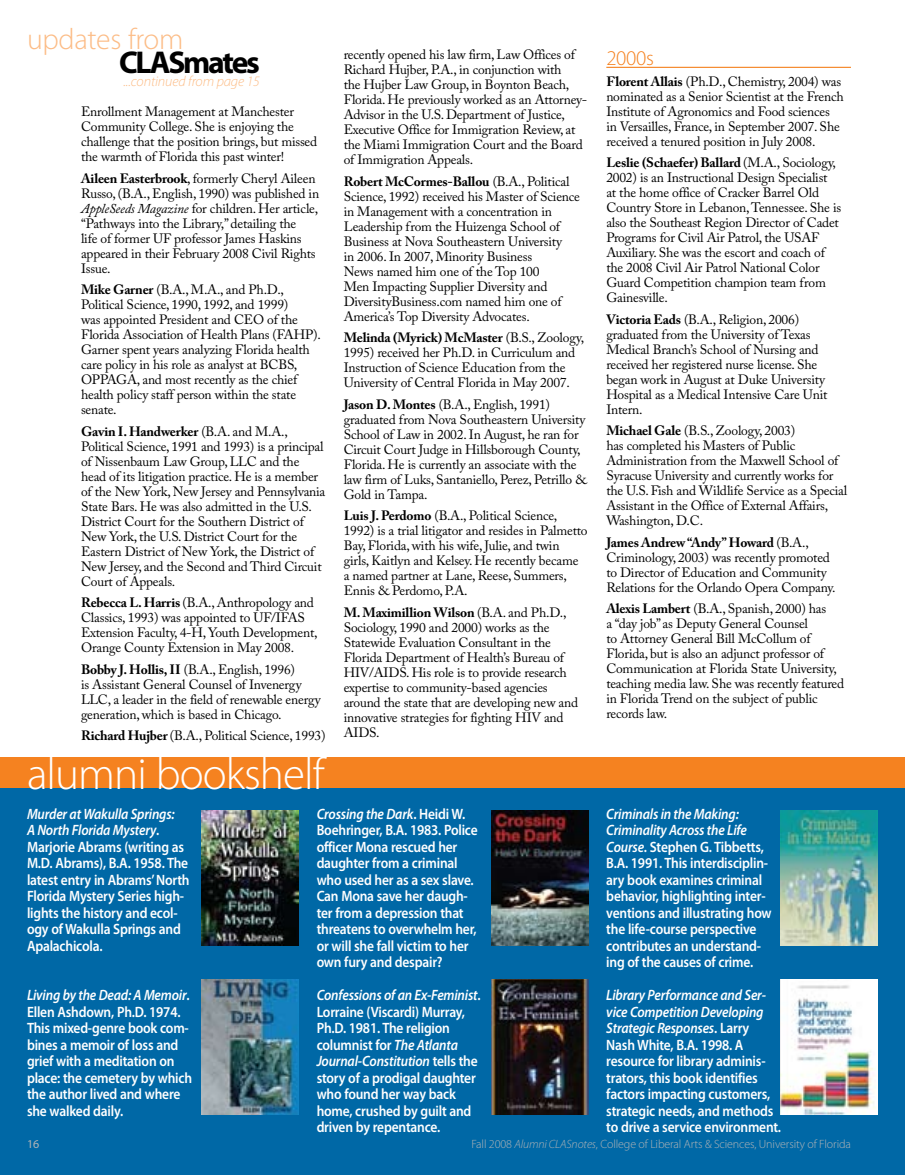
<style>
.page{position:relative;width:905px;height:1175px;background:#fff}
.page>*{position:absolute;margin:0;border:0;box-sizing:border-box;transform-origin:0 0}
.t1{font:300 45px "Myriad Pro";color:#fff}
.t2{font:700 31.65px "Myriad Pro";letter-spacing:-.07em;color:#000}
.t3{font:300 29.7px "Myriad Pro";color:#fcbc86}
.t4{font:300 21px "Myriad Pro";letter-spacing:-.015em;color:#f58220}
.t5{font:600 15px/16.5px "Myriad Pro";letter-spacing:-.015em;color:#fff;scale:.9 1}
.t6{font:italic 300 14.4px "Myriad Pro";letter-spacing:-.01em;color:#fcbc86}
.t7{font:13.5px/15px "Adobe Caslon Pro";letter-spacing:-.015em;color:#000}
.t8{font:300 12px "Myriad Pro";letter-spacing:-.01em;color:#b2b4b6}
.t9{font:12px "Myriad Pro";color:#b2b4b6}
.s1{font-weight:700}
.s2{font-style:italic}
</style>
<div class="page">
<div style="left:0;top:756px;width:904px;height:59px;background:#f58220"></div>
<div style="left:0;top:788px;width:904px;height:386px;background:#0068a6"></div>
<img style="left:201px;top:810px;width:98px;height:135px">
<img style="left:491px;top:810px;width:97px;height:135px">
<img style="left:780px;top:810px;width:98px;height:135px">
<img style="left:780px;top:979px;width:98px;height:135px">
<img style="left:491px;top:979px;width:97px;height:135px">
<img style="left:201px;top:979px;width:98px;height:135px">
<hr style="left:606px;top:67px;width:244px;height:1px;background:#f58220">
<h3 class="t3" style="left:27px;top:23px;width:158px">updates from</h3>
<h2 class="t2" style="left:119px;top:44px;width:142px">CLASmates</h2>
<p class="t6" style="left:123px;top:73px;width:138px">...continued from page 15</p>
<p class="t7" style="left:81px;top:104px;width:238px">Enrollment Management at Manchester Community College. She is enjoying the challenge that the position brings, but missed the warmth of Florida this past winter!</p>
<p class="t7" style="left:81px;top:171px;width:240px"><span class="s1">Aileen Easterbrook</span>, formerly Cheryl Aileen Russo, (B.A., English, 1990) was published in <span class="s2">AppleSeeds Magazine</span> for children. Her article, “Pathways into the Library,” detailing the<br>life of former UF professor James Haskins appeared in their February 2008 Civil Rights Issue.</p>
<p class="t7" style="left:81px;top:282px;width:241px"><span class="s1">Mike Garner</span> (B.A., M.A., and Ph.D., Political Science, 1990, 1992, and 1999)<br>was appointed President and CEO of the Florida Association of Health Plans (FAHP).<br>Garner spent years analyzing Florida health care policy in his role as analyst at BCBS, OPPAGA, and most recently as the chief health policy staff person within the state senate.</p>
<p class="t7" style="left:81px;top:424px;width:246px"><span class="s1">Gavin I. Handwerker</span> (B.A. and M.A., Political Science, 1991 and 1993) is a principal of Nissenbaum Law Group, LLC and the head of its litigation practice. He is a member of the New York, New Jersey and Pennsylvania State Bars. He was also admitted in the U.S.<br>District Court for the Southern District of New York, the U.S. District Court for the Eastern District of New York, the District of New Jersey, and the Second and Third Circuit Court of Appeals.</p>
<p class="t7" style="left:81px;top:595px;width:238px"><span class="s1">Rebecca L. Harris</span> (B.A., Anthropology and Classics, 1993) was appointed to UF/IFAS Extension Faculty, 4-H, Youth Development, Orange County Extension in May 2008.</p>
<p class="t7" style="left:81px;top:662px;width:241px"><span class="s1">Bobby J. Hollis, II</span> (B.A., English, 1996)<br>is Assistant General Counsel of Invenergy LLC, a leader in the field of renewable energy generation, which is based in Chicago.</p>
<p class="t7" style="left:81px;top:728px;width:246px"><span class="s1">Richard Hujber</span> (B.A., Political Science, 1993)</p>
<p class="t7" style="left:343px;top:47px;width:245px">recently opened his law firm, Law Offices of Richard Hujber, P.A., in conjunction with<br>the Hujber Law Group, in Boynton Beach, Florida. He previously worked as an Attorney-Advisor in the U.S. Department of Justice, Executive Office for Immigration Review, at the Miami Immigration Court and the Board of Immigration Appeals.</p>
<p class="t7" style="left:343px;top:174px;width:238px"><span class="s1">Robert McCormes-Ballou</span> (B.A., Political Science, 1992) received his Master of Science in Management with a concentration in Leadership from the Huizenga School of Business at Nova Southeastern University<br>in 2006. In 2007, Minority Business<br>News named him one of the Top 100<br>Men Impacting Supplier Diversity and DiversityBusiness.com named him one of America’s Top Diversity Advocates.</p>
<p class="t7" style="left:343px;top:330px;width:242px"><span class="s1">Melinda (Myrick) McMaster</span> (B.S., Zoology, 1995) received her Ph.D. in Curriculum and Instruction of Science Education from the University of Central Florida in May 2007.</p>
<p class="t7" style="left:343px;top:397px;width:244px"><span class="s1">Jason D. Montes</span> (B.A., English, 1991) graduated from Nova Southeastern University School of Law in 2002. In August, he ran for Circuit Court Judge in Hillsborough County, Florida. He is currently an associate with the law firm of Luks, Santaniello, Perez, Petrillo &amp; Gold in Tampa.</p>
<p class="t7" style="left:343px;top:508px;width:245px"><span class="s1">Luis J. Perdomo</span> (B.A., Political Science, 1992) is a trial litigator and resides in Palmetto Bay, Florida, with his wife, Julie, and twin girls, Kaitlyn and Kelsey. He recently became a named partner at Lane, Reese, Summers, Ennis &amp; Perdomo, P.A.</p>
<p class="t7" style="left:343px;top:605px;width:236px"><span class="s1">M. Maximillion Wilson</span> (B.A. and Ph.D., Sociology, 1990 and 2000) works as the Statewide Evaluation Consultant in the Florida Department of Health’s Bureau of HIV/AIDS. His role is to provide research expertise to community-based agencies around the state that are developing new and innovative strategies for fighting HIV and AIDS.</p>
<h1 class="t1" style="left:27px;top:749px;width:301px">alumni bookshelf</h1>
<p class="t5" style="left:27px;top:805px;width:182px"><span class="s2">Murder at Wakulla Springs:<br>A North Florida Mystery</span>.<br>Marjorie Abrams (writing as<br>M.D. Abrams), B.A. 1958. The latest entry in Abrams’ North<br>Florida Mystery Series high&shy;lights the history and ecol&shy;ogy of Wakulla Springs and<br>Apalachicola.</p>
<p class="t5" style="left:27px;top:987px;width:185px"><span class="s2">Living by the Dead: A Memoir</span>.<br>Ellen Ashdown, Ph.D. 1974.<br>This mixed-genre book com&shy;bines a memoir of loss and grief with a meditation on place: the cemetery by which the author lived and where she walked daily.</p>
<p class="t5" style="left:316px;top:805px;width:180px"><span class="s2">Crossing the Dark</span>. Heidi W.<br>Boehringer, B.A. 1983. Police officer Mona rescued her daughter from a criminal who used her as a sex slave.<br>Can Mona save her daugh&shy;ter from a depression that threatens to overwhelm her, or will she fall victim to her own fury and despair?</p>
<p class="t5" style="left:316px;top:987px;width:184px"><span class="s2">Confessions of an Ex-Feminist</span>.<br>Lorraine (Viscardi) Murray,<br>Ph.D. 1981. The religion columnist for <span class="s2">The Atlanta<br>Journal-Constitution</span> tells the story of a prodigal daughter who found her way back home, crushed by guilt and driven by repentance.</p>
<h3 class="t4" style="left:606px;top:47px;width:49px">2000s</h3>
<p class="t7" style="left:606px;top:73px;width:239px"><span class="s1">Florent Allais</span> (Ph.D., Chemistry, 2004) was nominated as a Senior Scientist at the French Institute of Agronomics and Food sciences in Versailles, France, in September 2007. She received a tenured position in July 2008.</p>
<p class="t7" style="left:606px;top:155px;width:236px"><span class="s1">Leslie (Schaefer) Ballard</span> (M.A., Sociology, 2002) is an Instructional Design Specialist<br>at the home office of Cracker Barrel Old Country Store in Lebanon, Tennessee. She is also the Southeast Region Director of Cadet Programs for Civil Air Patrol, the USAF Auxiliary. She was the escort and coach of the 2008 Civil Air Patrol National Color Guard Competition champion team from Gainesville.</p>
<p class="t7" style="left:606px;top:311px;width:223px"><span class="s1">Victoria Eads</span> (B.A., Religion, 2006) graduated from the University of Texas Medical Branch’s School of Nursing and received her registered nurse license. She began work in August at Duke University Hospital as a Medical Intensive Care Unit Intern.</p>
<p class="t7" style="left:606px;top:423px;width:242px"><span class="s1">Michael Gale</span> (B.S., Zoology, 2003)<br>has completed his Masters of Public Administration from the Maxwell School of Syracuse University and currently works for the U.S. Fish and Wildlife Service as a Special Assistant in the Office of External Affairs, Washington, D.C.</p>
<p class="t7" style="left:606px;top:534px;width:231px"><span class="s1">James Andrew “Andy” Howard</span> (B.A., Criminology, 2003) was recently promoted to Director of Education and Community Relations for the Orlando Opera Company.</p>
<p class="t7" style="left:606px;top:601px;width:239px"><span class="s1">Alexis Lambert</span> (B.A., Spanish, 2000) has<br>a “day job” as Deputy General Counsel<br>to Attorney General Bill McCollum of Florida, but is also an adjunct professor of Communication at Florida State University, teaching media law. She was recently featured in Florida Trend on the subject of public records law.</p>
<p class="t5" style="left:606px;top:805px;width:185px"><span class="s2">Criminals in the Making:<br>Criminality Across the Life<br>Course</span>. Stephen G. Tibbetts,<br>B.A. 1991. This interdisciplin&shy;ary book examines criminal behavior, highlighting inter&shy;ventions and illustrating how the life-course perspective contributes an understand&shy;ing of the causes of crime.</p>
<p class="t5" style="left:606px;top:987px;width:196px"><span class="s2">Library Performance and Ser&shy;vice Competition Developing<br>Strategic Responses</span>. Larry<br>Nash White, B.A. 1998. A resource for library adminis&shy;trators, this book identifies factors impacting customers, strategic needs, and methods to drive a service environment.</p>
<p class="t9" style="left:27px;top:1137px;width:14px">16</p>
<p class="t8" style="left:471px;top:1137px;width:381px">Fall 2008 <span class="s2">Alumni CLASnotes</span>, College of Liberal Arts &amp; Sciences, University of Florida</p>
</div>
